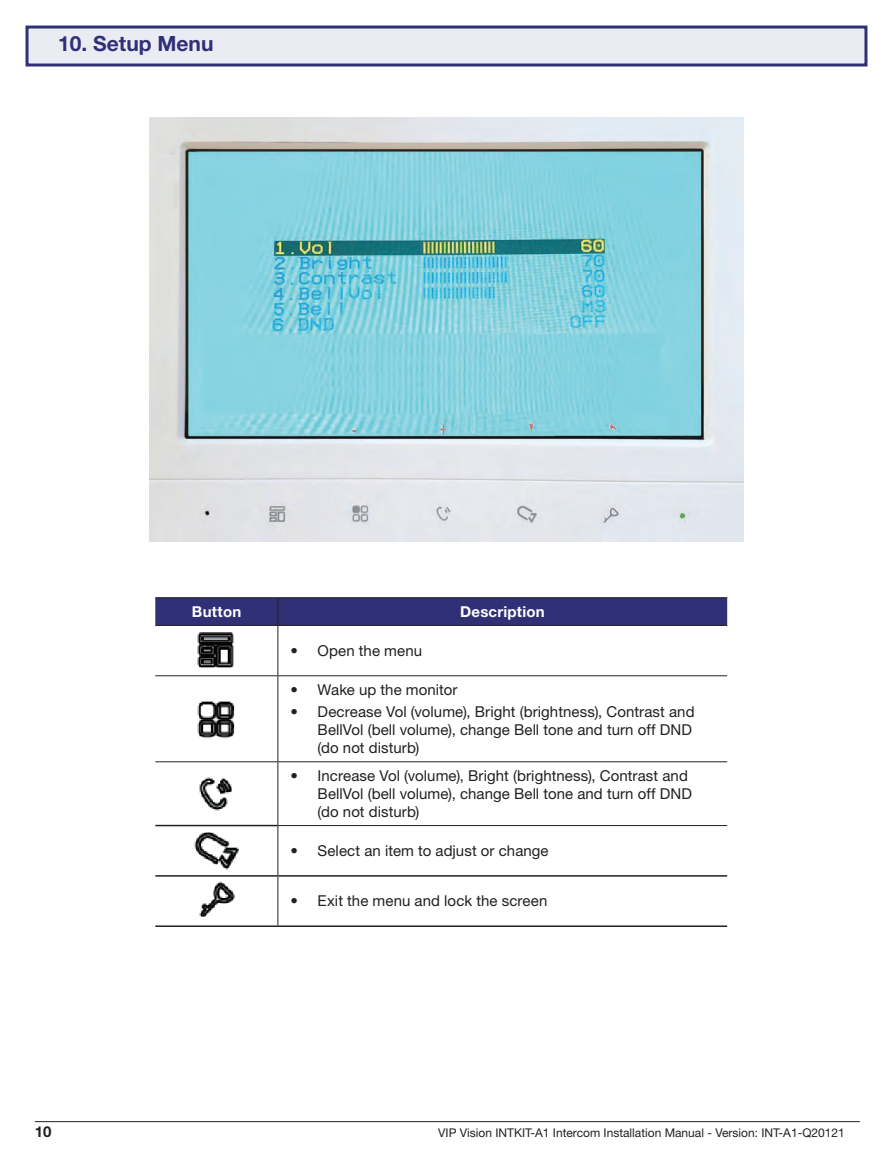
<style>
.page{position:relative;width:893px;height:1170px;background:#fff}
.page>*{position:absolute;margin:0;border:0;box-sizing:border-box;transform-origin:0 0}
.t1{font:700 21px "Helvetica Neue LT Std";color:#303077}
.t2{font:15px/18px "Helvetica Neue LT Std";letter-spacing:.005em;color:#231f20}
.t3{font:700 15px "Helvetica Neue LT Std";letter-spacing:.015em;color:#fff}
.t4{font:700 15px "Helvetica Neue LT Std";color:#231f20}
.t5{font:12px "Helvetica Neue LT Std";color:#231f20}
</style>
<div class="page">
<hr style="left:35px;top:1121px;width:825px;height:1px;background:#231f20">
<div style="left:27px;top:27px;width:839px;height:38px;background:#ebecf3"></div>
<div style="left:26px;top:26px;width:841px;height:40px;border:3px solid #303077"></div>
<hr style="left:155px;top:824px;width:122px;height:2px;background:#231f20">
<hr style="left:155px;top:875px;width:122px;height:1px;background:#231f20">
<hr style="left:278px;top:875px;width:449px;height:1px;background:#231f20">
<hr style="left:155px;top:925px;width:123px;height:1px;background:#231f20">
<hr style="left:278px;top:925px;width:449px;height:1px;background:#231f20">
<svg style="left:155px;top:597px;width:572px;height:28px;background:#313074"></svg>
<hr style="left:155px;top:625px;width:123px;height:1px;background:#231f20">
<hr style="left:278px;top:625px;width:449px;height:1px;background:#231f20">
<hr style="left:277px;top:625px;width:1px;height:50px;background:#231f20">
<hr style="left:155px;top:675px;width:123px;height:1px;background:#231f20">
<hr style="left:278px;top:675px;width:449px;height:1px;background:#231f20">
<hr style="left:277px;top:676px;width:1px;height:85px;background:#231f20">
<hr style="left:155px;top:761px;width:123px;height:1px;background:#231f20">
<hr style="left:278px;top:761px;width:449px;height:1px;background:#231f20">
<hr style="left:277px;top:762px;width:1px;height:63px;background:#231f20">
<hr style="left:277px;top:825px;width:450px;height:1px;background:#231f20">
<hr style="left:277px;top:825px;width:1px;height:50px;background:#231f20">
<hr style="left:277px;top:875px;width:1px;height:50px;background:#231f20">
<img style="left:197px;top:632px;width:37px;height:36px">
<img style="left:197px;top:701px;width:38px;height:38px">
<img style="left:199px;top:777px;width:33px;height:34px">
<img style="left:195px;top:832px;width:44px;height:38px">
<img style="left:199px;top:881px;width:36px;height:36px">
<img style="left:149px;top:117px;width:594px;height:424px">
<h1 class="t1" style="left:58px;top:30px;width:157px">10. Setup Menu</h1>
<p class="t3" style="left:192px;top:602px;width:51px">Button</p>
<p class="t3" style="left:460px;top:602px;width:86px">Description</p>
<p class="t2" style="left:291px;top:641px;width:133px">• Open the menu</p>
<p class="t2" style="left:291px;top:680px;width:168px">• Wake up the monitor</p>
<p class="t2" style="left:318px;top:702px;width:378px;text-indent:-27px">• Decrease Vol (volume), Bright (brightness), Contrast and<br>BellVol (bell volume), change Bell tone and turn off DND (do not disturb)</p>
<p class="t2" style="left:318px;top:766px;width:376px;text-indent:-27px">• Increase Vol (volume), Bright (brightness), Contrast and<br>BellVol (bell volume), change Bell tone and turn off DND (do not disturb)</p>
<p class="t2" style="left:291px;top:841px;width:260px">• Select an item to adjust or change</p>
<p class="t2" style="left:291px;top:891px;width:258px">• Exit the menu and lock the screen</p>
<p class="t4" style="left:35px;top:1122px;width:18px">10</p>
<p class="t5" style="left:438px;top:1125px;width:408px">VIP Vision INTKIT-A1 Intercom Installation Manual - Version: INT-A1-Q20121</p>
</div>
